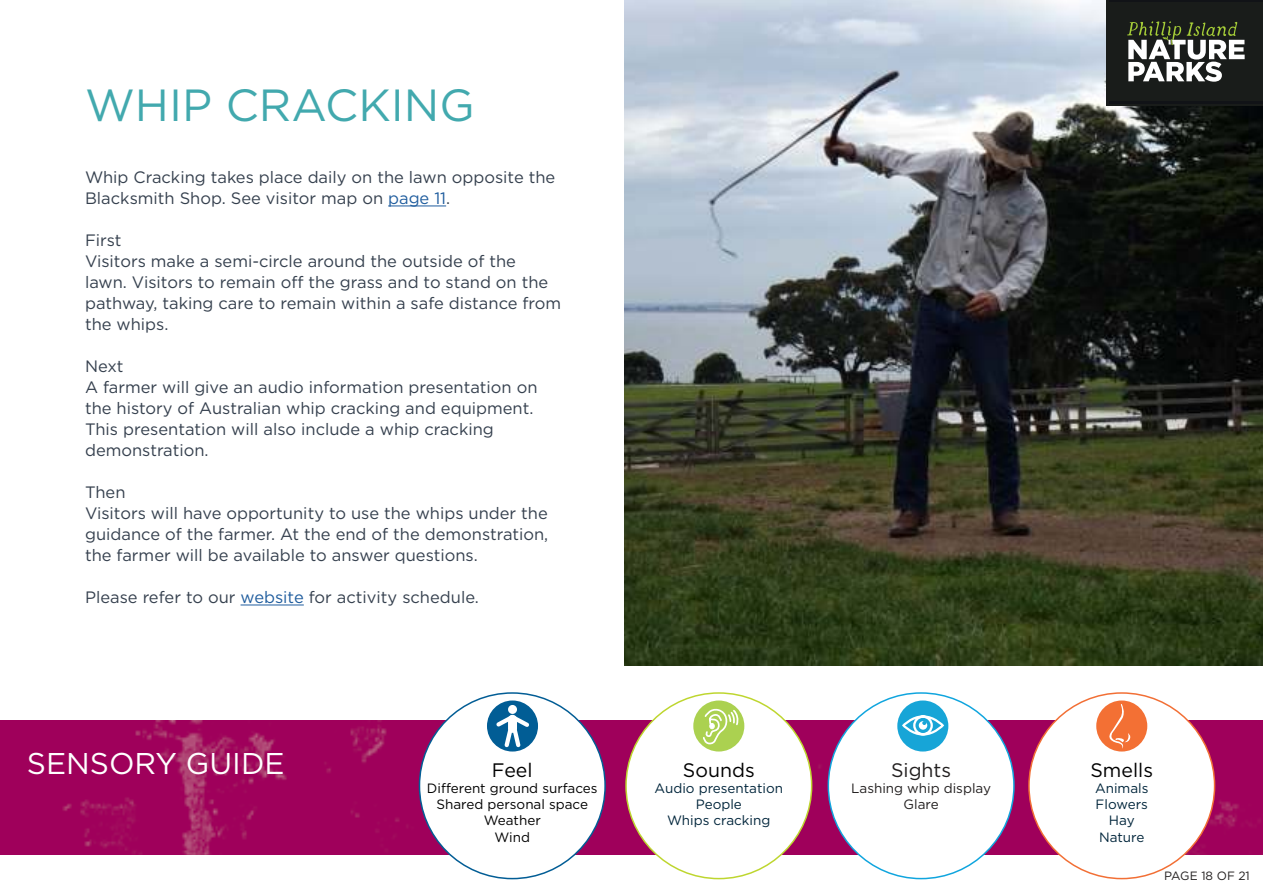
<style>
.page{position:relative;width:1263px;height:893px;background:#fff}
.page>*{position:absolute;margin:0;border:0;box-sizing:border-box;transform-origin:0 0}
.t1{font:45px "Gotham";color:#42a9ae}
.t2{font:30px "Gotham";color:#fff}
.t3{font:19.5px "Gotham";color:#000}
.t4{font:19.5px "Gotham";color:#221f1f}
.t5{font:16.5px/21px "Gotham";color:#35404e}
.t6{font:13.5px/16.2px "Gotham";color:#00253b;text-align:center}
.t7{font:13.5px/16.2px "Gotham";color:#000;text-align:center}
.t8{font:13.5px/16.2px "Gotham";color:#221f1f;text-align:center}
.t9{font:12px "Gotham";color:#221f1f}
.s1{color:#205d9e}
</style>
<div class="page">
<img style="left:624px;top:0;width:639px;height:665px">
<hr style="left:388px;top:206px;width:58px;height:1px;background:#205d9e">
<hr style="left:241px;top:605px;width:63px;height:1px;background:#205d9e">
<div style="left:1106px;top:0;width:157px;height:105px;background:#191c1a"></div>
<img style="left:0;top:720px;width:1263px;height:135px">
<div style="left:626px;top:693px;width:186px;height:186px;background:#fff;border-radius:50%"></div>
<div style="left:1029px;top:693px;width:185px;height:186px;background:#fff;border-radius:50%"></div>
<div style="left:419px;top:693px;width:186px;height:186px;background:#fff;border-radius:50%"></div>
<div style="left:828px;top:693px;width:186px;height:186px;background:#fff;border-radius:50%"></div>
<div style="left:487px;top:700px;width:51px;height:51px;background:#015d95;border-radius:50%"></div>
<div style="left:508px;top:705px;width:9px;height:9px;background:#fff;border-radius:50%"></div>
<svg style="left:493px;top:711px;width:40px;height:39px"></svg>
<div style="left:693px;top:700px;width:51px;height:51px;background:#abd150;border-radius:50%"></div>
<svg style="left:703px;top:708px;width:35px;height:37px"></svg>
<div style="left:897px;top:700px;width:51px;height:51px;background:#17a5d7;border-radius:50%"></div>
<svg style="left:902px;top:715px;width:42px;height:21px"></svg>
<div style="left:1096px;top:700px;width:51px;height:51px;background:#f37034;border-radius:50%"></div>
<svg style="left:1105px;top:704px;width:26px;height:45px"></svg>
<div style="left:1109px;top:0;width:154px;height:104px;background:#111317"></div>
<div style="left:1109px;top:2px;width:154px;height:99px;background:#191c1a"></div>
<svg style="left:1127px;top:21px;width:118px;height:61px"></svg>
<h1 class="t1" style="left:85px;top:81px;width:391px">WHIP CRACKING</h1>
<p class="t5" style="left:85px;top:167px;width:472px">Whip Cracking takes place daily on the lawn opposite the<br>Blacksmith Shop. See visitor map on <span class="s1">page 11</span>.</p>
<p class="t5" style="left:85px;top:230px;width:478px">First<br>Visitors make a semi-circle around the outside of the lawn. Visitors to remain off the grass and to stand on the pathway, taking care to remain within a safe distance from the whips.</p>
<p class="t5" style="left:85px;top:356px;width:454px">Next<br>A farmer will give an audio information presentation on the history of Australian whip cracking and equipment.<br>This presentation will also include a whip cracking demonstration.</p>
<p class="t5" style="left:85px;top:482px;width:465px">Then<br>Visitors will have opportunity to use the whips under the guidance of the farmer. At the end of the demonstration, the farmer will be available to answer questions.</p>
<p class="t5" style="left:85px;top:587px;width:395px">Please refer to our <span class="s1">website</span> for activity schedule.</p>
<h2 class="t2" style="left:27px;top:747px;width:259px">SENSORY GUIDE</h2>
<p class="t3" style="left:1090px;top:759px;width:64px">Smells</p>
<p class="t6" style="left:1095px;top:780px;width:55px">Animals<br>Flowers<br>Hay<br>Nature</p>
<p class="t3" style="left:492px;top:759px;width:42px">Feel</p>
<p class="t7" style="left:427px;top:780px;width:172px">Different ground surfaces<br>Shared personal space<br>Weather<br>Wind</p>
<p class="t3" style="left:683px;top:759px;width:73px">Sounds</p>
<p class="t6" style="left:654px;top:780px;width:130px">Audio presentation<br>People<br>Whips cracking</p>
<p class="t4" style="left:891px;top:759px;width:62px">Sights</p>
<p class="t8" style="left:851px;top:780px;width:141px">Lashing whip display<br>Glare</p>
<p class="t9" style="left:1164px;top:870px;width:87px">PAGE 18 OF 21</p>
</div>
